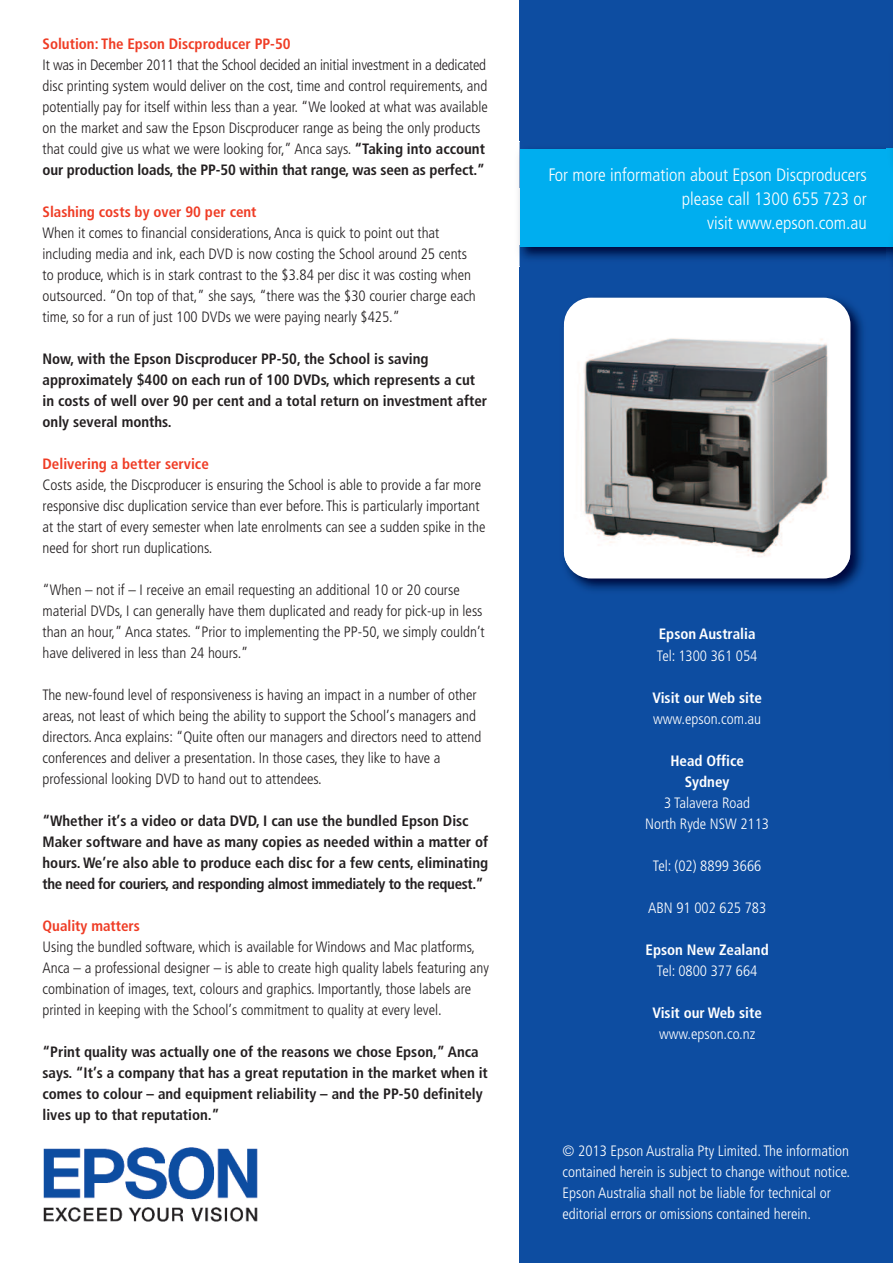
<style>
.page{position:relative;width:893px;height:1263px;background:#fff}
.page>*{position:absolute;margin:0;border:0;box-sizing:border-box;transform-origin:0 0}
.t1{font:300 condensed 18px/24px "Frutiger";color:#fff;text-align:right}
.t2{font:300 condensed 15px/21px "Frutiger";color:#231f20}
.t3{font:700 condensed 15px/21px "Frutiger";color:#231f20}
.t4{font:300 condensed 15px/21px "Frutiger";color:#fff}
.t5{font:700 condensed 15px "Frutiger";color:#ef3c25}
.t6{font:700 condensed 15px/21px "Frutiger";color:#fff;text-align:center}
.s1{font-weight:700}
</style>
<div class="page">
<div style="left:519px;top:0;width:374px;height:1263px;background:#0d4da1"></div>
<img style="left:519px;top:142px;width:367px;height:124px">
<div style="left:520px;top:149px;width:373px;height:98px;background:#00aeef"></div>
<img style="left:43px;top:1147px;width:215px;height:75px">
<img style="left:563px;top:297px;width:300px;height:294px">
<div style="left:564px;top:298px;width:286px;height:280px;background:#fff;border-radius:27px"></div>
<img style="left:564px;top:338px;width:286px;height:225px">
<p class="t5" style="left:43px;top:38px;width:250px">Solution: The Epson Discproducer PP-50</p>
<p class="t2" style="left:43px;top:56px;width:447px">It was in December 2011 that the School decided an initial investment in a dedicated disc printing system would deliver on the cost, time and control requirements, and potentially pay for itself within less than a year. “We looked at what was available on the market and saw the Epson Discproducer range as being the only products that could give us what we were looking for,” Anca says. <span class="s1">“Taking into account our production loads, the PP-50 within that range, was seen as perfect.”</span></p>
<p class="t5" style="left:43px;top:206px;width:216px">Slashing costs by over 90 per cent</p>
<p class="t2" style="left:43px;top:224px;width:435px">When it comes to financial considerations, Anca is quick to point out that including media and ink, each DVD is now costing the School around 25 cents to produce, which is in stark contrast to the $3.84 per disc it was costing when outsourced. “On top of that,” she says, “there was the $30 courier charge each time, so for a run of just 100 DVDs we were paying nearly $425.”</p>
<p class="t3" style="left:43px;top:350px;width:446px">Now, with the Epson Discproducer PP-50, the School is saving approximately $400 on each run of 100 DVDs, which represents a cut in costs of well over 90 per cent and a total return on investment after only several months.</p>
<p class="t5" style="left:43px;top:458px;width:168px">Delivering a better service</p>
<p class="t2" style="left:43px;top:476px;width:444px">Costs aside, the Discproducer is ensuring the School is able to provide a far more responsive disc duplication service than ever before. This is particularly important at the start of every semester when late enrolments can see a sudden spike in the need for short run duplications.</p>
<p class="t2" style="left:43px;top:581px;width:444px">“When – not if – I receive an email requesting an additional 10 or 20 course material DVDs, I can generally have them duplicated and ready for pick-up in less than an hour,” Anca states. “Prior to implementing the PP-50, we simply couldn’t have delivered in less than 24 hours.”</p>
<p class="t2" style="left:43px;top:686px;width:440px">The new-found level of responsiveness is having an impact in a number of other areas, not least of which being the ability to support the School’s managers and directors. Anca explains: “Quite often our managers and directors need to attend conferences and deliver a presentation. In those cases, they like to have a professional looking DVD to hand out to attendees.</p>
<p class="t3" style="left:43px;top:812px;width:447px">“Whether it’s a video or data DVD, I can use the bundled Epson Disc Maker software and have as many copies as needed within a matter of hours. We’re also able to produce each disc for a few cents, eliminating the need for couriers, and responding almost immediately to the request.”</p>
<p class="t5" style="left:43px;top:920px;width:99px">Quality matters</p>
<p class="t2" style="left:43px;top:938px;width:448px">Using the bundled software, which is available for Windows and Mac platforms, Anca – a professional designer – is able to create high quality labels featuring any combination of images, text, colours and graphics. Importantly, those labels are printed in keeping with the School’s commitment to quality at every level.</p>
<p class="t3" style="left:43px;top:1043px;width:447px">“Print quality was actually one of the reasons we chose Epson,” Anca says. “It’s a company that has a great reputation in the market when it comes to colour – and equipment reliability – and the PP-50 definitely lives up to that reputation.”</p>
<p class="t1" style="left:548px;top:164px;width:320px">For more information about Epson Discproducers please call 1300 655 723 or<br>visit www.epson.com.au</p>
<p class="t6" style="left:659px;top:625px;width:98px">Epson Australia</p>
<p class="t4" style="left:657px;top:646px;width:102px">Tel: 1300 361 054</p>
<p class="t6" style="left:652px;top:688px;width:111px">Visit our Web site</p>
<p class="t4" style="left:653px;top:709px;width:110px">www.epson.com.au</p>
<p class="t6" style="left:670px;top:751px;width:75px">Head Office<br>Sydney</p>
<p class="t4" style="left:645px;top:793px;width:125px;text-align:center">3 Talavera Road<br>North Ryde NSW 2113</p>
<p class="t4" style="left:653px;top:856px;width:110px">Tel: (02) 8899 3666</p>
<p class="t4" style="left:648px;top:898px;width:120px">ABN 91 002 625 783</p>
<p class="t6" style="left:645px;top:940px;width:125px">Epson New Zealand</p>
<p class="t4" style="left:657px;top:961px;width:102px">Tel: 0800 377 664</p>
<p class="t6" style="left:652px;top:1003px;width:111px">Visit our Web site</p>
<p class="t4" style="left:659px;top:1024px;width:98px">www.epson.co.nz</p>
<p class="t4" style="left:563px;top:1142px;width:289px">© 2013 Epson Australia Pty Limited. The information contained herein is subject to change without notice.<br>Epson Australia shall not be liable for technical or editorial errors or omissions contained herein.</p>
</div>
